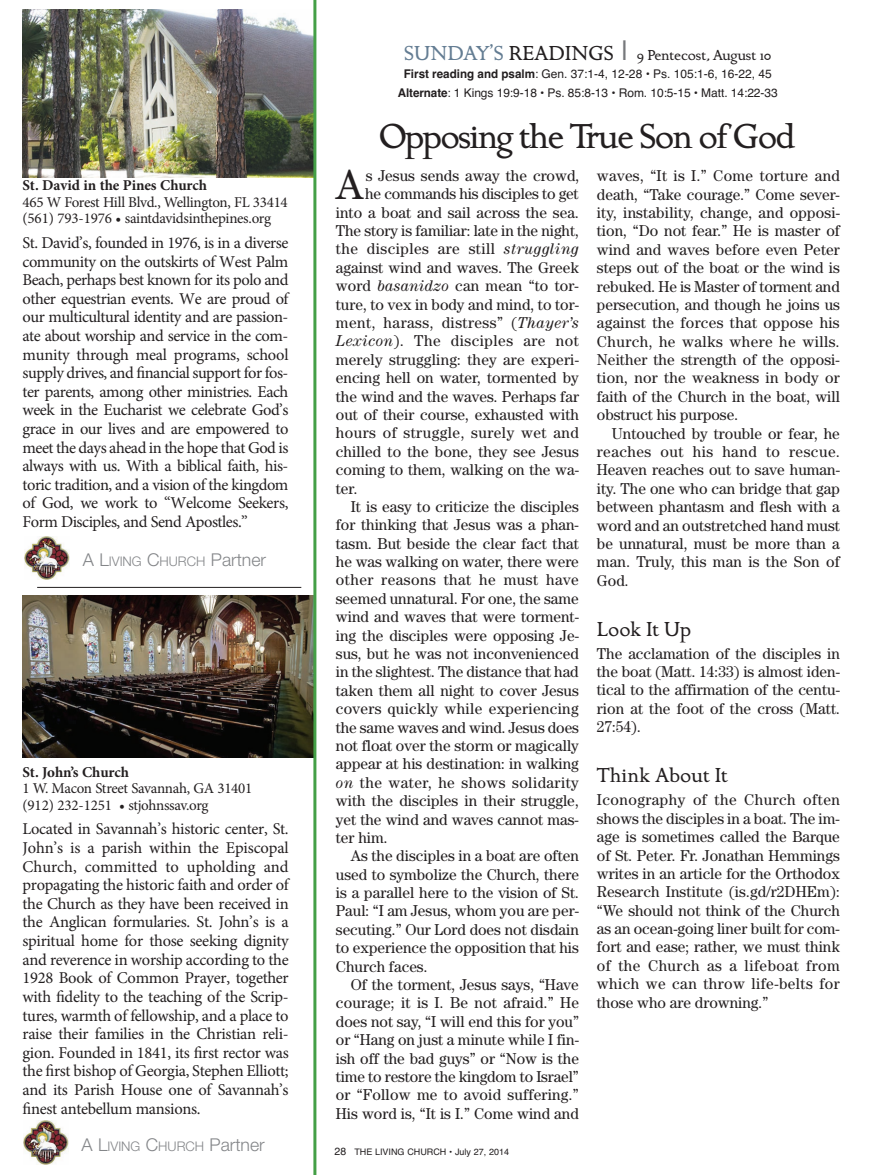
<style>
.page{position:relative;width:891px;height:1175px;background:#fff}
.page>*{position:absolute;margin:0;border:0;box-sizing:border-box;transform-origin:0 0}
.t1{font:42.45px "Century";color:#231f20}
.t2{font:36px "Golden Cockerel ITC";letter-spacing:-.05em;color:#231f20}
.t3{font:21px "Golden Cockerel ITC";color:#231f20}
.t4{font:300 17.7px "Helvetica Neue";color:#848689}
.t5{font:16.5px/18.6px "Minion Pro";letter-spacing:-.02em;color:#231f20;text-align:justify}
.t6{font:15.75px/18.5px "Century";color:#231f20;text-align:justify}
.t7{font:15.75px "Century";letter-spacing:.03em;color:#231f20}
.t8{font:15.75px "Century";letter-spacing:.02em;color:#231f20}
.t9{font:15px/16.5px "Minion Pro";letter-spacing:-.02em;color:#231f20}
.t10{font:700 15px "Minion Pro";letter-spacing:-.005em;color:#231f20}
.t11{font:15px "Golden Cockerel ITC";letter-spacing:-.015em;color:#231f20}
.t12{font:12px/18.3px "Helvetica";letter-spacing:-.005em;color:#231f20;text-align:center}
.t13{font:9px "Helvetica";color:#231f20}
.s1{font-size:13.2px}
.s2{font-size:21px;color:#647d93}
.s3{font-size:21px}
.s4{font-family:"Helvetica";font-size:27px;color:#76787b}
.s5{font-weight:700}
.s6{font-style:italic}
.s7{font-size:10.5px}
</style>
<div class="page">
<img style="left:25px;top:536px;width:45px;height:43px">
<img style="left:24px;top:1120px;width:45px;height:44px">
<img style="left:23px;top:9px;width:290px;height:168px">
<img style="left:23px;top:595px;width:290px;height:162px">
<hr style="left:37px;top:587px;width:264px;height:1px;background:#231f20">
<hr style="left:313px;top:0;width:3px;height:1174px;background:#449f46">
<p class="t10" style="left:23px;top:180px;width:186px">St. David in the Pines Church</p>
<p class="t9" style="left:23px;top:195px;width:267px">465 W Forest Hill Blvd., Wellington, FL 33414 (561) 793-1976 • saintdavidsinthepines.org</p>
<p class="t5" style="left:23px;top:235px;width:268px">St. David’s, founded in 1976, is in a diverse community on the outskirts of West Palm Beach, perhaps best known for its polo and other equestrian events. We are proud of our multicultural identity and are passion&shy;ate about worship and service in the com&shy;munity through meal programs, school supply drives, and financial support for fos&shy;ter parents, among other ministries. Each week in the Eucharist we celebrate God’s grace in our lives and are empowered to meet the days ahead in the hope that God is always with us. With a biblical faith, his&shy;toric tradition, and a vision of the kingdom of God, we work to “Welcome Seekers, Form Disciples, and Send Apostles.”</p>
<p class="t4" style="left:83px;top:545px;width:185px">A L<span class="s1">IVING</span> C<span class="s1">HURCH</span> Partner</p>
<p class="t10" style="left:23px;top:766px;width:108px">St. John’s Church</p>
<p class="t9" style="left:23px;top:781px;width:231px">1 W. Macon Street Savannah, GA 31401 (912) 232-1251 • stjohnssav.org</p>
<p class="t5" style="left:23px;top:821px;width:268px">Located in Savannah’s historic center, St.<br>John’s is a parish within the Episcopal Church, committed to upholding and propagating the historic faith and order of the Church as they have been received in the Anglican formularies. St. John’s is a spiritual home for those seeking dignity and reverence in worship according to the 1928 Book of Common Prayer, together with fidelity to the teaching of the Scrip&shy;tures, warmth of fellowship, and a place to raise their families in the Christian reli&shy;gion. Founded in 1841, its first rector was the first bishop of Georgia, Stephen Elliott; and its Parish House one of Savannah’s finest antebellum mansions.</p>
<p class="t4" style="left:82px;top:1130px;width:185px">A L<span class="s1">IVING</span> C<span class="s1">HURCH</span> Partner</p>
<p class="t11" style="left:404px;top:50px;width:369px"><span class="s2">SUNDAY’S</span> <span class="s3">READINGS</span> <span class="s4">|</span> 9 Pentecost, August 10</p>
<p class="t12" style="left:398px;top:65px;width:381px"><span class="s5">First reading and psalm</span>: Gen. 37:1-4, 12-28 • Ps. 105:1-6, 16-22, 45<br><span class="s5">Alternate</span>: 1 Kings 19:9-18 • Ps. 85:8-13 • Rom. 10:5-15 • Matt. 14:22-33</p>
<h2 class="t2" style="left:379px;top:123px;width:419px">Opposing the True Son of God</h2>
<h1 class="t1" style="left:336px;top:170px;width:29px">A</h1>
<p class="t6" style="left:366px;top:168px;width:215px">s Jesus sends away the crowd,</p>
<p class="t6" style="left:365px;top:186px;width:215px">he commands his disciples to get</p>
<p class="t6" style="left:336px;top:204px;width:244px">into a boat and sail across the sea.</p>
<p class="t6" style="left:336px;top:223px;width:245px">The story is familiar: late in the night,</p>
<p class="t7" style="left:336px;top:244px;width:244px">the disciples are still <span class="s6">struggling</span></p>
<p class="t6" style="left:336px;top:260px;width:245px">against wind and waves. The Greek</p>
<p class="t6" style="left:336px;top:278px;width:245px">word <span class="s6">basanidzo</span> can mean “to tor-</p>
<p class="t6" style="left:336px;top:296px;width:245px">ture, to vex in body and mind, to tor-</p>
<p class="t7" style="left:336px;top:317px;width:244px">ment, harass, distress” (<span class="s6">Thayer’s</span></p>
<p class="t7" style="left:336px;top:335px;width:245px"><span class="s6">Lexicon</span>). The disciples are not</p>
<p class="t6" style="left:336px;top:351px;width:245px">merely struggling: they are experi-</p>
<p class="t6" style="left:336px;top:370px;width:245px">encing hell on water, tormented by</p>
<p class="t6" style="left:336px;top:388px;width:245px">the wind and the waves. Perhaps far</p>
<p class="t6" style="left:336px;top:407px;width:245px">out of their course, exhausted with</p>
<p class="t7" style="left:336px;top:427px;width:245px">hours of struggle, surely wet and</p>
<p class="t6" style="left:336px;top:443px;width:244px">chilled to the bone, they see Jesus</p>
<p class="t6" style="left:336px;top:462px;width:245px">coming to them, walking on the wa-</p>
<p class="t6" style="left:336px;top:480px;width:23px">ter.</p>
<p class="t6" style="left:351px;top:498px;width:230px">It is easy to criticize the disciples</p>
<p class="t6" style="left:336px;top:517px;width:245px">for thinking that Jesus was a phan-</p>
<p class="t6" style="left:336px;top:535px;width:245px">tasm. But beside the clear fact that</p>
<p class="t6" style="left:336px;top:554px;width:245px">he was walking on water, there were</p>
<p class="t7" style="left:336px;top:574px;width:245px">other reasons that he must have</p>
<p class="t6" style="left:336px;top:590px;width:244px">seemed unnatural. For one, the same</p>
<p class="t6" style="left:336px;top:609px;width:245px">wind and waves that were torment-</p>
<p class="t6" style="left:336px;top:627px;width:245px">ing the disciples were opposing Je-</p>
<p class="t6" style="left:336px;top:646px;width:245px">sus, but he was not inconvenienced</p>
<p class="t6" style="left:336px;top:664px;width:244px">in the slightest. The distance that had</p>
<p class="t6" style="left:336px;top:682px;width:245px">taken them all night to cover Jesus</p>
<p class="t8" style="left:336px;top:703px;width:244px">covers quickly while experiencing</p>
<p class="t6" style="left:336px;top:719px;width:245px">the same waves and wind. Jesus does</p>
<p class="t6" style="left:336px;top:737px;width:245px">not float over the storm or magically</p>
<p class="t6" style="left:336px;top:756px;width:245px">appear at his destination: in walking</p>
<p class="t7" style="left:336px;top:777px;width:244px"><span class="s6">on</span> the water, he shows solidarity</p>
<p class="t6" style="left:336px;top:793px;width:244px">with the disciples in their struggle,</p>
<p class="t6" style="left:336px;top:811px;width:245px">yet the wind and waves cannot mas-</p>
<p class="t6" style="left:336px;top:829px;width:53px">ter him.</p>
<p class="t6" style="left:351px;top:848px;width:230px">As the disciples in a boat are often</p>
<p class="t6" style="left:336px;top:866px;width:245px">used to symbolize the Church, there</p>
<p class="t6" style="left:336px;top:884px;width:245px">is a parallel here to the vision of St.</p>
<p class="t6" style="left:336px;top:903px;width:245px">Paul: “I am Jesus, whom you are per-</p>
<p class="t6" style="left:336px;top:921px;width:245px">secuting.” Our Lord does not disdain</p>
<p class="t6" style="left:336px;top:940px;width:245px">to experience the opposition that his</p>
<p class="t6" style="left:336px;top:958px;width:93px">Church faces.</p>
<p class="t6" style="left:351px;top:976px;width:230px">Of the torment, Jesus says, “Have</p>
<p class="t6" style="left:336px;top:995px;width:245px">courage; it is I. Be not afraid.” He</p>
<p class="t6" style="left:336px;top:1013px;width:245px">does not say, “I will end this for you”</p>
<p class="t6" style="left:336px;top:1032px;width:245px">or “Hang on just a minute while I fin-</p>
<p class="t6" style="left:336px;top:1050px;width:245px">ish off the bad guys” or “Now is the</p>
<p class="t6" style="left:336px;top:1068px;width:245px">time to restore the kingdom to Israel”</p>
<p class="t6" style="left:336px;top:1087px;width:244px">or “Follow me to avoid suffering.”</p>
<p class="t6" style="left:336px;top:1105px;width:245px">His word is, “It is I.” Come wind and</p>
<p class="t13" style="left:335px;top:1146px;width:176px"><span class="s7">28</span> THE LIVING CHURCH • July 27, 2014</p>
<p class="t6" style="left:597px;top:168px;width:245px">waves, “It is I.” Come torture and death, “Take courage.” Come sever&shy;ity, instability, change, and opposi&shy;tion, “Do not fear.” He is master of wind and waves before even Peter steps out of the boat or the wind is rebuked. He is Master of torment and persecution, and though he joins us against the forces that oppose his Church, he walks where he wills.<br>Neither the strength of the opposi&shy;tion, nor the weakness in body or faith of the Church in the boat, will obstruct his purpose.</p>
<p class="t6" style="left:597px;top:425px;width:245px;text-indent:15px">Untouched by trouble or fear, he reaches out his hand to rescue.<br>Heaven reaches out to save human&shy;ity. The one who can bridge that gap between phantasm and flesh with a word and an outstretched hand must be unnatural, must be more than a man. Truly, this man is the Son of God.</p>
<h3 class="t3" style="left:597px;top:621px;width:96px">Look It Up</h3>
<p class="t6" style="left:597px;top:645px;width:245px">The acclamation of the disciples in the boat (Matt. 14:33) is almost iden&shy;tical to the affirmation of the centu&shy;rion at the foot of the cross (Matt.<br>27:54).</p>
<h3 class="t3" style="left:597px;top:768px;width:133px">Think About It</h3>
<p class="t6" style="left:597px;top:792px;width:245px">Iconography of the Church often shows the disciples in a boat. The im&shy;age is sometimes called the Barque of St. Peter. Fr. Jonathan Hemmings writes in an article for the Orthodox Research Institute (is.gd/r2DHEm): “We should not think of the Church as an ocean-going liner built for com&shy;fort and ease; rather, we must think of the Church as a lifeboat from which we can throw life-belts for those who are drowning.”</p>
</div>
